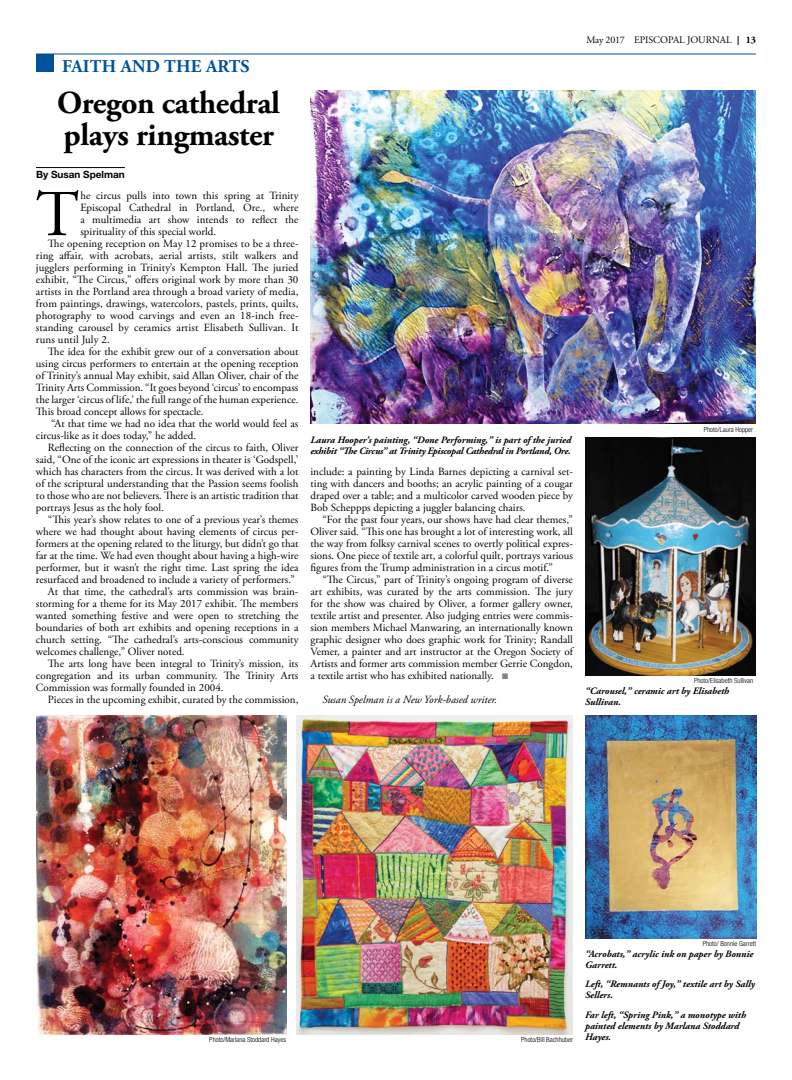
<style>
.page{position:relative;width:792px;height:1080px;background:#fff}
.page>*{position:absolute;margin:0;border:0;box-sizing:border-box;transform-origin:0 0}
.t1{font:65.3px "Adobe Garamond Pro";color:#000}
.t2{font:700 32px/32px "Adobe Garamond Pro";letter-spacing:-.01em;color:#000}
.t3{font:700 18px "Adobe Garamond Pro";letter-spacing:.015em;color:#00539b}
.t4{font:11px/12px "Adobe Garamond Pro";color:#000;text-align:justify}
.t5{font:italic 11px "Adobe Garamond Pro";color:#000}
.t6{font:10px "Adobe Garamond Pro";letter-spacing:-.005em;color:#000}
.t7{font:700 10px "Helvetica Neue";color:#000}
.t8{font:700 10px "Adobe Garamond Pro";color:#000}
.t9{font:italic 700 9.8px/11px "Adobe Garamond Pro";color:#000}
.t10{font:italic 700 9.8px/11px "Adobe Garamond Pro";letter-spacing:-.02em;color:#000}
.t11{font:300 condensed 7px "Helvetica Neue";color:#000}
.s1{color:#808285}
</style>
<div class="page">
<hr style="left:36px;top:167px;width:89px;height:1px;background:#000">
<div style="left:36px;top:54px;width:18px;height:18px;background:#00539b"></div>
<hr style="left:36px;top:54px;width:720px;height:1px;background:#00539b">
<img style="left:36px;top:716px;width:250px;height:318px">
<img style="left:297px;top:716px;width:276px;height:318px">
<img style="left:585px;top:716px;width:171px;height:222px">
<img style="left:585px;top:438px;width:170px;height:237px">
<img style="left:310px;top:90px;width:446px;height:334px">
<h3 class="t3" style="left:62px;top:56px;width:167px">Faith and the Arts</h3>
<h2 class="t2" style="left:57px;top:88px;width:224px">Oregon cathedral plays ringmaster</h2>
<p class="t7" style="left:36px;top:169px;width:90px">By Susan Spelman</p>
<h1 class="t1" style="left:36px;top:175px;width:45px">T</h1>
<p class="t4" style="left:80px;top:190px;width:220px">he circus pulls into town this spring at Trinity</p>
<p class="t4" style="left:80px;top:202px;width:220px">Episcopal Cathedral in Portland, Ore., where</p>
<p class="t4" style="left:80px;top:214px;width:220px">a multimedia art show intends to reflect the</p>
<p class="t4" style="left:80px;top:226px;width:137px">spirituality of this special world.</p>
<p class="t4" style="left:48px;top:238px;width:252px">The opening reception on May 12 promises to be a three-</p>
<p class="t4" style="left:36px;top:250px;width:264px">ring affair, with acrobats, aerial artists, stilt walkers and</p>
<p class="t4" style="left:36px;top:262px;width:264px">jugglers performing in Trinity’s Kempton Hall. The juried</p>
<p class="t4" style="left:36px;top:274px;width:264px">exhibit, “The Circus,” offers original work by more than 30</p>
<p class="t4" style="left:36px;top:286px;width:264px">artists in the Portland area through a broad variety of media,</p>
<p class="t4" style="left:36px;top:298px;width:264px">from paintings, drawings, watercolors, pastels, prints, quilts,</p>
<p class="t4" style="left:36px;top:310px;width:264px">photography to wood carvings and even an 18-inch free-</p>
<p class="t4" style="left:36px;top:322px;width:264px">standing carousel by ceramics artist Elisabeth Sullivan. It</p>
<p class="t4" style="left:36px;top:334px;width:75px">runs until July 2.</p>
<p class="t4" style="left:48px;top:346px;width:252px">The idea for the exhibit grew out of a conversation about</p>
<p class="t4" style="left:36px;top:358px;width:264px">using circus performers to entertain at the opening reception</p>
<p class="t4" style="left:36px;top:370px;width:264px">of Trinity’s annual May exhibit, said Allan Oliver, chair of the</p>
<p class="t4" style="left:36px;top:382px;width:264px">Trinity Arts Commission. “It goes beyond ‘circus’ to encompass</p>
<p class="t4" style="left:36px;top:394px;width:264px">the larger ‘circus of life,’ the full range of the human experience.</p>
<p class="t4" style="left:36px;top:406px;width:169px">This broad concept allows for spectacle.</p>
<p class="t4" style="left:51px;top:418px;width:249px">“At that time we had no idea that the world would feel as</p>
<p class="t4" style="left:36px;top:430px;width:162px">circus-like as it does today,” he added.</p>
<p class="t4" style="left:48px;top:442px;width:252px">Reflecting on the connection of the circus to faith, Oliver</p>
<p class="t4" style="left:36px;top:454px;width:264px">said, “One of the iconic art expressions in theater is ‘Godspell,’</p>
<p class="t4" style="left:36px;top:466px;width:264px">which has characters from the circus. It was derived with a lot</p>
<p class="t4" style="left:36px;top:478px;width:264px">of the scriptural understanding that the Passion seems foolish</p>
<p class="t4" style="left:36px;top:490px;width:264px">to those who are not believers. There is an artistic tradition that</p>
<p class="t4" style="left:36px;top:502px;width:130px">portrays Jesus as the holy fool.</p>
<p class="t4" style="left:48px;top:514px;width:252px">“This year’s show relates to one of a previous year’s themes</p>
<p class="t4" style="left:36px;top:526px;width:264px">where we had thought about having elements of circus per-</p>
<p class="t4" style="left:36px;top:538px;width:264px">formers at the opening related to the liturgy, but didn’t go that</p>
<p class="t4" style="left:36px;top:550px;width:264px">far at the time. We had even thought about having a high-wire</p>
<p class="t4" style="left:36px;top:562px;width:264px">performer, but it wasn’t the right time. Last spring the idea</p>
<p class="t4" style="left:36px;top:574px;width:260px">resurfaced and broadened to include a variety of performers.”</p>
<p class="t4" style="left:48px;top:586px;width:252px">At that time, the cathedral’s arts commission was brain-</p>
<p class="t4" style="left:36px;top:598px;width:264px">storming for a theme for its May 2017 exhibit. The members</p>
<p class="t4" style="left:36px;top:610px;width:264px">wanted something festive and were open to stretching the</p>
<p class="t4" style="left:36px;top:622px;width:264px">boundaries of both art exhibits and opening receptions in a</p>
<p class="t4" style="left:36px;top:634px;width:264px">church setting. “The cathedral’s arts-conscious community</p>
<p class="t4" style="left:36px;top:646px;width:150px">welcomes challenge,” Oliver noted.</p>
<p class="t4" style="left:48px;top:658px;width:252px">The arts long have been integral to Trinity’s mission, its</p>
<p class="t4" style="left:36px;top:670px;width:264px">congregation and its urban community. The Trinity Arts</p>
<p class="t4" style="left:36px;top:682px;width:189px">Commission was formally founded in 2004.</p>
<p class="t4" style="left:48px;top:694px;width:252px">Pieces in the upcoming exhibit, curated by the commission,</p>
<p class="t6" style="left:586px;top:34px;width:147px">May 2017 Episcopal Journal</p>
<p class="t8" style="left:746px;top:34px;width:12px">13</p>
<p class="t10" style="left:310px;top:434px;width:262px">Laura Hooper’s painting, “Done Performing,” is part of the juried exhibit “The Circus” at Trinity Episcopal Cathedral in Portland, Ore.</p>
<p class="t4" style="left:311px;top:466px;width:264px">include: a painting by Linda Barnes depicting a carnival set&shy;ting with dancers and booths; an acrylic painting of a cougar draped over a table; and a multicolor carved wooden piece by Bob Scheppps depicting a juggler balancing chairs.</p>
<p class="t4" style="left:311px;top:514px;width:264px;text-indent:12px">“For the past four years, our shows have had clear themes,” Oliver said. “This one has brought a lot of interesting work, all the way from folksy carnival scenes to overtly political expres&shy;sions. One piece of textile art, a colorful quilt, portrays various figures from the Trump administration in a circus motif.”</p>
<p class="t4" style="left:311px;top:574px;width:264px;text-indent:12px">“The Circus,” part of Trinity’s ongoing program of diverse art exhibits, was curated by the arts commission. The jury for the show was chaired by Oliver, a former gallery owner, textile artist and presenter. Also judging entries were commis&shy;sion members Michael Manwaring, an internationally known graphic designer who does graphic work for Trinity; Randall Vemer, a painter and art instructor at the Oregon Society of Artists and former arts commission member Gerrie Congdon, a textile artist who has exhibited nationally. <span class="s1">■</span></p>
<p class="t5" style="left:322px;top:693px;width:176px">Susan Spelman is a New York-based writer.</p>
<p class="t11" style="left:704px;top:425px;width:51px">Photo/Laura Hopper</p>
<p class="t11" style="left:694px;top:677px;width:61px">Photo/Elisabeth Sullivan</p>
<p class="t9" style="left:585px;top:686px;width:146px">“Carousel,” ceramic art by Elisabeth<br>Sullivan.</p>
<p class="t11" style="left:209px;top:1035px;width:78px">Photo/Marlana Stoddard Hayes</p>
<p class="t11" style="left:521px;top:1035px;width:53px">Photo/Bill Bachhuber</p>
<p class="t11" style="left:703px;top:939px;width:55px">Photo/ Bonnie Garrett</p>
<p class="t9" style="left:585px;top:949px;width:170px">“Acrobats,” acrylic ink on paper by Bonnie<br>Garrett.</p>
<p class="t9" style="left:585px;top:979px;width:171px">Left, “Remnants of Joy,” textile art by Sally<br>Sellers.</p>
<p class="t9" style="left:585px;top:1010px;width:162px">Far left, “Spring Pink,” a monotype with painted elements by Marlana Stoddard<br>Hayes.</p>
</div>
